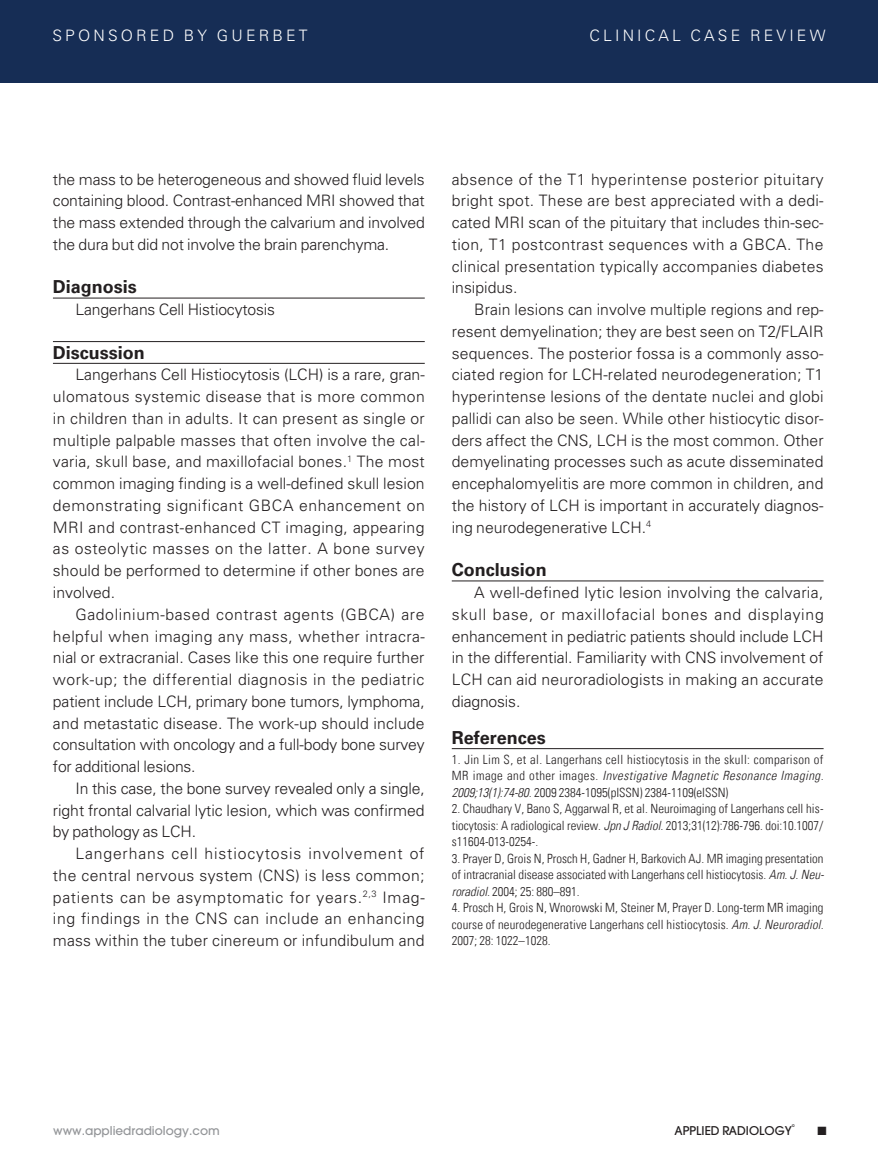
<style>
.page{position:relative;width:878px;height:1175px;background:#fff}
.page>*{position:absolute;margin:0;border:0;box-sizing:border-box;transform-origin:0 0}
.sponsored-case-subhe{font:700 18px "Univers";color:#231f20}
.sponsored-case-body{font:300 15.75px/21.8px "Univers LT Pro 45";color:#231f20;text-align:justify}
.t1{font:300 15.75px "Univers LT Pro 45";letter-spacing:.2em;color:#fff}
.sponsored-case-refs{font:300 condensed 12.75px/16.5px "Univers";color:#231f20;text-align:justify}
.t2{font:500 12px "ITC Avant Garde Pro";color:#939598}
.t3{font:500 12px "ITC Avant Garde Pro";color:#231f20}
.t4{font:12px "Zapf Dingbats ITC";color:#231f20}
.t5{font:500 3.75px "ITC Avant Garde Pro";color:#231f20}
.s1{font-style:italic}
</style>
<div class="page">
<div style="left:0;top:0;width:878px;height:82px;background:#162d55"></div>
<hr style="left:53px;top:298px;width:372px;height:1px;background:#231f20">
<hr style="left:53px;top:341px;width:372px;height:1px;background:#231f20">
<hr style="left:53px;top:363px;width:372px;height:1px;background:#231f20">
<hr style="left:452px;top:580px;width:371px;height:1px;background:#231f20">
<hr style="left:452px;top:748px;width:371px;height:1px;background:#231f20">
<p class="t1" style="left:52px;top:25px;width:256px">SPONSORED BY GUERBET</p>
<p class="t1" style="left:589px;top:25px;width:237px">CLINICAL CASE REVIEW</p>
<p class="sponsored-case-body" style="left:53px;top:168px;width:373px">the mass to be heterogeneous and showed fluid levels containing blood. Contrast-enhanced MRI showed that the mass extended through the calvarium and involved the dura but did not involve the brain parenchyma.</p>
<p class="sponsored-case-subhe" style="left:53px;top:279px;width:86px">Diagnosis</p>
<p class="sponsored-case-body" style="left:75px;top:298px;width:201px">Langerhans Cell Histiocytosis</p>
<p class="sponsored-case-subhe" style="left:53px;top:345px;width:93px">Discussion</p>
<p class="sponsored-case-body" style="left:53px;top:363px;width:373px;text-indent:22px">Langerhans Cell Histiocytosis (LCH) is a rare, gran&shy;ulomatous systemic disease that is more common in children than in adults. It can present as single or multiple palpable masses that often involve the cal&shy;varia, skull base, and maxillofacial bones.<sup>1</sup> The most common imaging finding is a well-defined skull lesion demonstrating significant GBCA enhancement on MRI and contrast-enhanced CT imaging, appearing as osteolytic masses on the latter. A bone survey should be performed to determine if other bones are involved.</p>
<p class="sponsored-case-body" style="left:53px;top:603px;width:373px;text-indent:22px">Gadolinium-based contrast agents (GBCA) are helpful when imaging any mass, whether intracra&shy;nial or extracranial. Cases like this one require further work-up; the differential diagnosis in the pediatric patient include LCH, primary bone tumors, lymphoma, and metastatic disease. The work-up should include consultation with oncology and a full-body bone survey for additional lesions.</p>
<p class="sponsored-case-body" style="left:53px;top:777px;width:373px;text-indent:22px">In this case, the bone survey revealed only a single, right frontal calvarial lytic lesion, which was confirmed by pathology as LCH.</p>
<p class="sponsored-case-body" style="left:53px;top:842px;width:373px;text-indent:22px">Langerhans cell histiocytosis involvement of the central nervous system (CNS) is less common; patients can be asymptomatic for years.<sup>2,3</sup> Imag&shy;ing findings in the CNS can include an enhancing mass within the tuber cinereum or infundibulum and</p>
<p class="sponsored-case-body" style="left:452px;top:168px;width:373px">absence of the T1 hyperintense posterior pituitary bright spot. These are best appreciated with a dedi&shy;cated MRI scan of the pituitary that includes thin-sec&shy;tion, T1 postcontrast sequences with a GBCA. The clinical presentation typically accompanies diabetes insipidus.</p>
<p class="sponsored-case-body" style="left:452px;top:298px;width:373px;text-indent:22px">Brain lesions can involve multiple regions and rep&shy;resent demyelination; they are best seen on T2/FLAIR sequences. The posterior fossa is a commonly asso&shy;ciated region for LCH-related neurodegeneration; T1 hyperintense lesions of the dentate nuclei and globi pallidi can also be seen. While other histiocytic disor&shy;ders affect the CNS, LCH is the most common. Other demyelinating processes such as acute disseminated encephalomyelitis are more common in children, and the history of LCH is important in accurately diagnos&shy;ing neurodegenerative LCH.<sup>4</sup></p>
<p class="sponsored-case-subhe" style="left:452px;top:562px;width:97px">Conclusion</p>
<p class="sponsored-case-body" style="left:452px;top:581px;width:373px;text-indent:22px">A well-defined lytic lesion involving the calvaria, skull base, or maxillofacial bones and displaying enhancement in pediatric patients should include LCH in the differential. Familiarity with CNS involvement of LCH can aid neuroradiologists in making an accurate diagnosis.</p>
<p class="sponsored-case-subhe" style="left:452px;top:730px;width:96px">References</p>
<p class="sponsored-case-refs" style="left:452px;top:752px;width:373px">1. Jin Lim S, et al. Langerhans cell histiocytosis in the skull: comparison of MR image and other images. <span class="s1">Investigative Magnetic Resonance Imaging.<br>2009;13(1):74-80.</span> 2009 2384-1095(pISSN) 2384-1109(eISSN)</p>
<p class="sponsored-case-refs" style="left:452px;top:801px;width:373px">2. Chaudhary V, Bano S, Aggarwal R, et al. Neuroimaging of Langerhans cell his&shy;tiocytosis: A radiological review. <span class="s1">Jpn J Radiol.</span> 2013;31(12):786-796. doi:10.1007/ s11604-013-0254-.</p>
<p class="sponsored-case-refs" style="left:452px;top:851px;width:373px">3. Prayer D, Grois N, Prosch H, Gadner H, Barkovich AJ. MR imaging presentation of intracranial disease associated with Langerhans cell histiocytosis. <span class="s1">Am. J. Neu&shy;roradiol.</span> 2004; 25: 880–891.</p>
<p class="sponsored-case-refs" style="left:452px;top:900px;width:373px">4. Prosch H, Grois N, Wnorowski M, Steiner M, Prayer D. Long-term MR imaging course of neurodegenerative Langerhans cell histiocytosis. <span class="s1">Am. J. Neuroradiol.<br></span>2007; 28: 1022–1028.</p>
<p class="t5" style="left:791px;top:1123px;width:4px">©</p>
<p class="t2" style="left:53px;top:1123px;width:168px">www.appliedradiology.com</p>
<p class="t3" style="left:674px;top:1123px;width:119px">APPLIED RADIOLOGY</p>
<p class="t4" style="left:817px;top:1125px;width:11px">■</p>
</div>
